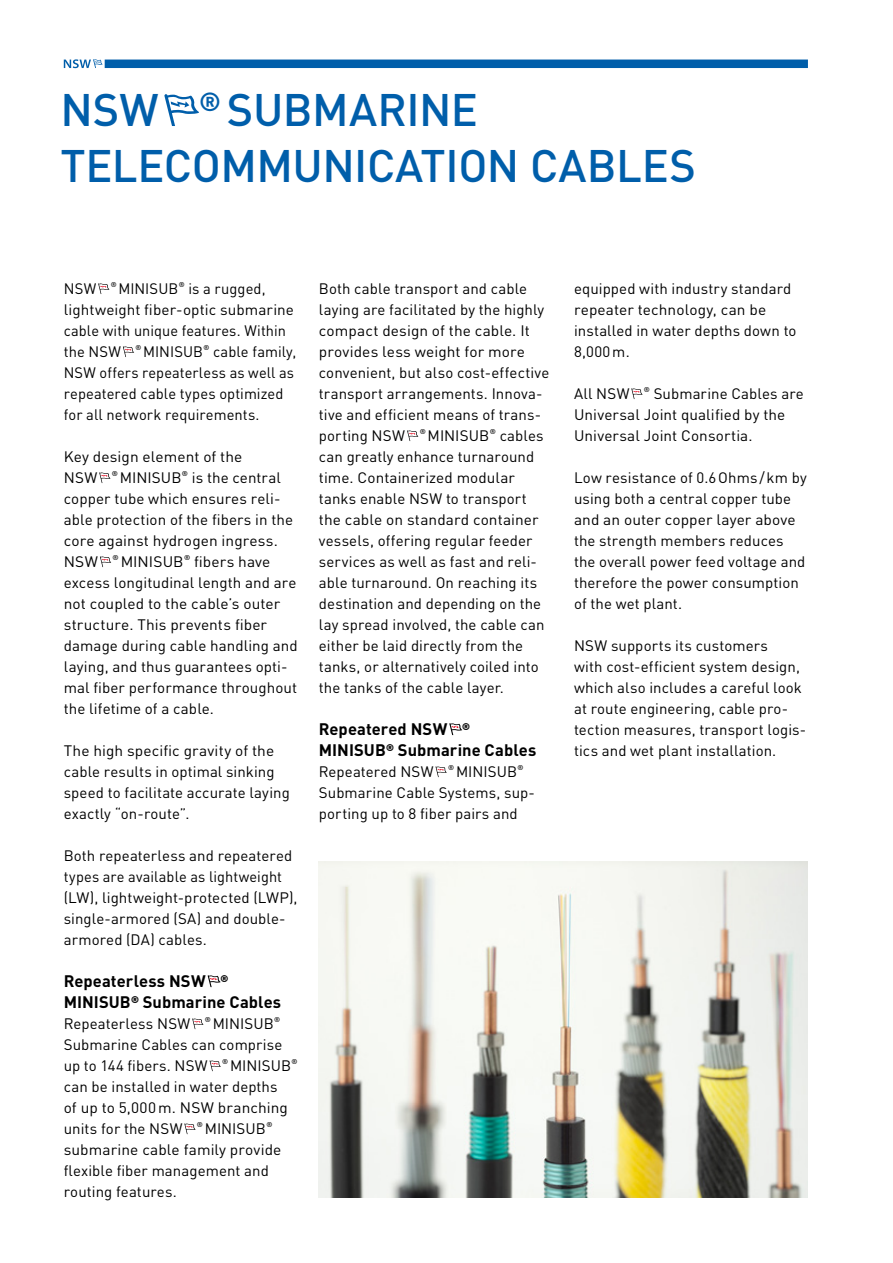
<style>
.page{position:relative;width:893px;height:1263px;background:#fff}
.page>*{position:absolute;margin:0;border:0;box-sizing:border-box;transform-origin:0 0}
.t1{font:500 45px/55.5px "DIN";letter-spacing:-.01em;color:#005eaa}
.t2{font:700 16.5px/21px "DIN";letter-spacing:.005em;color:#000}
.t3{font:15px/21px "DIN";letter-spacing:.005em;color:#000}
.t4{font:500 7.05px "DIN";color:#000}
</style>
<div class="page">
<div style="left:105px;top:60px;width:703px;height:8px;background:#005eaa"></div>
<svg style="left:64px;top:59px;width:39px;height:9px"></svg>
<svg style="left:164px;top:94px;width:35px;height:32px"></svg>
<svg style="left:98px;top:283px;width:11px;height:11px"></svg>
<svg style="left:123px;top:346px;width:11px;height:11px"></svg>
<svg style="left:99px;top:472px;width:12px;height:11px"></svg>
<svg style="left:100px;top:556px;width:11px;height:11px"></svg>
<svg style="left:208px;top:975px;width:13px;height:12px"></svg>
<svg style="left:192px;top:1018px;width:12px;height:11px"></svg>
<svg style="left:210px;top:1060px;width:11px;height:11px"></svg>
<svg style="left:184px;top:1123px;width:12px;height:11px"></svg>
<svg style="left:407px;top:430px;width:11px;height:11px"></svg>
<svg style="left:449px;top:723px;width:13px;height:12px"></svg>
<svg style="left:435px;top:766px;width:12px;height:11px"></svg>
<svg style="left:631px;top:388px;width:12px;height:11px"></svg>
<img style="left:319px;top:861px;width:489px;height:336px">
<h1 class="t1" style="left:60px;top:80px;width:637px">NSW <sup>®</sup> SUBMARINE<br>TELECOMMUNICATION CABLES</h1>
<p class="t3" style="left:64px;top:278px;width:34px">NSW</p>
<p class="t4" style="left:111px;top:280px;width:7px">®</p>
<p class="t3" style="left:118px;top:278px;width:61px">MINISUB</p>
<p class="t4" style="left:179px;top:280px;width:7px">®</p>
<p class="t3" style="left:64px;top:278px;width:232px;text-indent:125px">is a rugged, lightweight fiber-optic submarine cable with unique features. Within the NSW</p>
<p class="t4" style="left:135px;top:343px;width:7px">®</p>
<p class="t3" style="left:143px;top:341px;width:61px">MINISUB</p>
<p class="t4" style="left:204px;top:343px;width:7px">®</p>
<p class="t3" style="left:64px;top:341px;width:234px;text-indent:149px">cable family,<br>NSW offers repeaterless as well as repeatered cable types optimized for all network requirements.</p>
<p class="t3" style="left:64px;top:446px;width:180px">Key design element of the<br>NSW</p>
<p class="t4" style="left:112px;top:469px;width:8px">®</p>
<p class="t3" style="left:120px;top:467px;width:63px">MINISUB</p>
<p class="t4" style="left:182px;top:469px;width:8px">®</p>
<p class="t3" style="left:64px;top:467px;width:231px;text-indent:128px">is the central copper tube which ensures reli&shy;able protection of the fibers in the core against hydrogen ingress.<br>NSW</p>
<p class="t4" style="left:113px;top:553px;width:8px">®</p>
<p class="t3" style="left:121px;top:551px;width:64px">MINISUB</p>
<p class="t4" style="left:184px;top:553px;width:8px">®</p>
<p class="t3" style="left:64px;top:551px;width:235px;text-indent:130px">fibers have excess longitudinal length and are not coupled to the cable’s outer structure. This prevents fiber damage during cable handling and laying, and thus guarantees opti&shy;mal fiber performance throughout the lifetime of a cable.</p>
<p class="t3" style="left:64px;top:740px;width:228px">The high specific gravity of the cable results in optimal sinking speed to facilitate accurate laying exactly “on-route”.</p>
<p class="t3" style="left:64px;top:845px;width:235px">Both repeaterless and repeatered types are available as lightweight (LW), lightweight-protected (LWP), single-armored (SA) and double&shy;armored (DA) cables.</p>
<p class="t2" style="left:64px;top:970px;width:219px">Repeaterless NSW <sup>®<br></sup>MINISUB<sup>®</sup> Submarine Cables</p>
<p class="t3" style="left:64px;top:1013px;width:128px">Repeaterless NSW</p>
<p class="t4" style="left:205px;top:1015px;width:8px">®</p>
<p class="t3" style="left:213px;top:1013px;width:63px">MINISUB</p>
<p class="t4" style="left:274px;top:1015px;width:8px">®</p>
<p class="t3" style="left:64px;top:1034px;width:220px">Submarine Cables can comprise up to 144 fibers. NSW</p>
<p class="t4" style="left:222px;top:1057px;width:8px">®</p>
<p class="t3" style="left:230px;top:1055px;width:63px">MINISUB</p>
<p class="t4" style="left:292px;top:1057px;width:8px">®</p>
<p class="t3" style="left:64px;top:1076px;width:226px">can be installed in water depths of up to 5,000m. NSW branching units for the NSW</p>
<p class="t4" style="left:197px;top:1120px;width:8px">®</p>
<p class="t3" style="left:205px;top:1118px;width:63px">MINISUB</p>
<p class="t4" style="left:266px;top:1120px;width:8px">®</p>
<p class="t3" style="left:64px;top:1139px;width:219px">submarine cable family provide flexible fiber management and routing features.</p>
<p class="t3" style="left:319px;top:278px;width:232px">Both cable transport and cable laying are facilitated by the highly compact design of the cable. It provides less weight for more convenient, but also cost-effective transport arrangements. Innova&shy;tive and efficient means of trans&shy;porting NSW</p>
<p class="t4" style="left:420px;top:427px;width:8px">®</p>
<p class="t3" style="left:428px;top:425px;width:63px">MINISUB</p>
<p class="t4" style="left:490px;top:427px;width:8px">®</p>
<p class="t3" style="left:319px;top:425px;width:227px;text-indent:181px">cables can greatly enhance turnaround time. Containerized modular tanks enable NSW to transport the cable on standard container vessels, offering regular feeder services as well as fast and reli&shy;able turnaround. On reaching its destination and depending on the lay spread involved, the cable can either be laid directly from the tanks, or alternatively coiled into the tanks of the cable layer.</p>
<p class="t2" style="left:319px;top:718px;width:219px">Repeatered NSW <sup>®<br></sup>MINISUB<sup>®</sup> Submarine Cables</p>
<p class="t3" style="left:319px;top:761px;width:116px">Repeatered NSW</p>
<p class="t4" style="left:448px;top:763px;width:8px">®</p>
<p class="t3" style="left:456px;top:761px;width:63px">MINISUB</p>
<p class="t4" style="left:518px;top:763px;width:8px">®</p>
<p class="t3" style="left:319px;top:782px;width:218px">Submarine Cable Systems, sup&shy;porting up to 8 fiber pairs and</p>
<p class="t3" style="left:574px;top:278px;width:224px">equipped with industry standard repeater technology, can be installed in water depths down to<br>8,000m.</p>
<p class="t3" style="left:574px;top:383px;width:57px">All NSW</p>
<p class="t4" style="left:644px;top:385px;width:8px">®</p>
<p class="t3" style="left:574px;top:383px;width:231px;text-indent:80px">Submarine Cables are<br>Universal Joint qualified by the<br>Universal Joint Consortia.</p>
<p class="t3" style="left:574px;top:467px;width:234px">Low resistance of 0.6Ohms /km by using both a central copper tube and an outer copper layer above the strength members reduces the overall power feed voltage and therefore the power consumption of the wet plant.</p>
<p class="t3" style="left:574px;top:635px;width:234px">NSW supports its customers<br>with cost-efficient system design, which also includes a careful look at route engineering, cable pro&shy;tection measures, transport logis&shy;tics and wet plant installation.</p>
</div>
